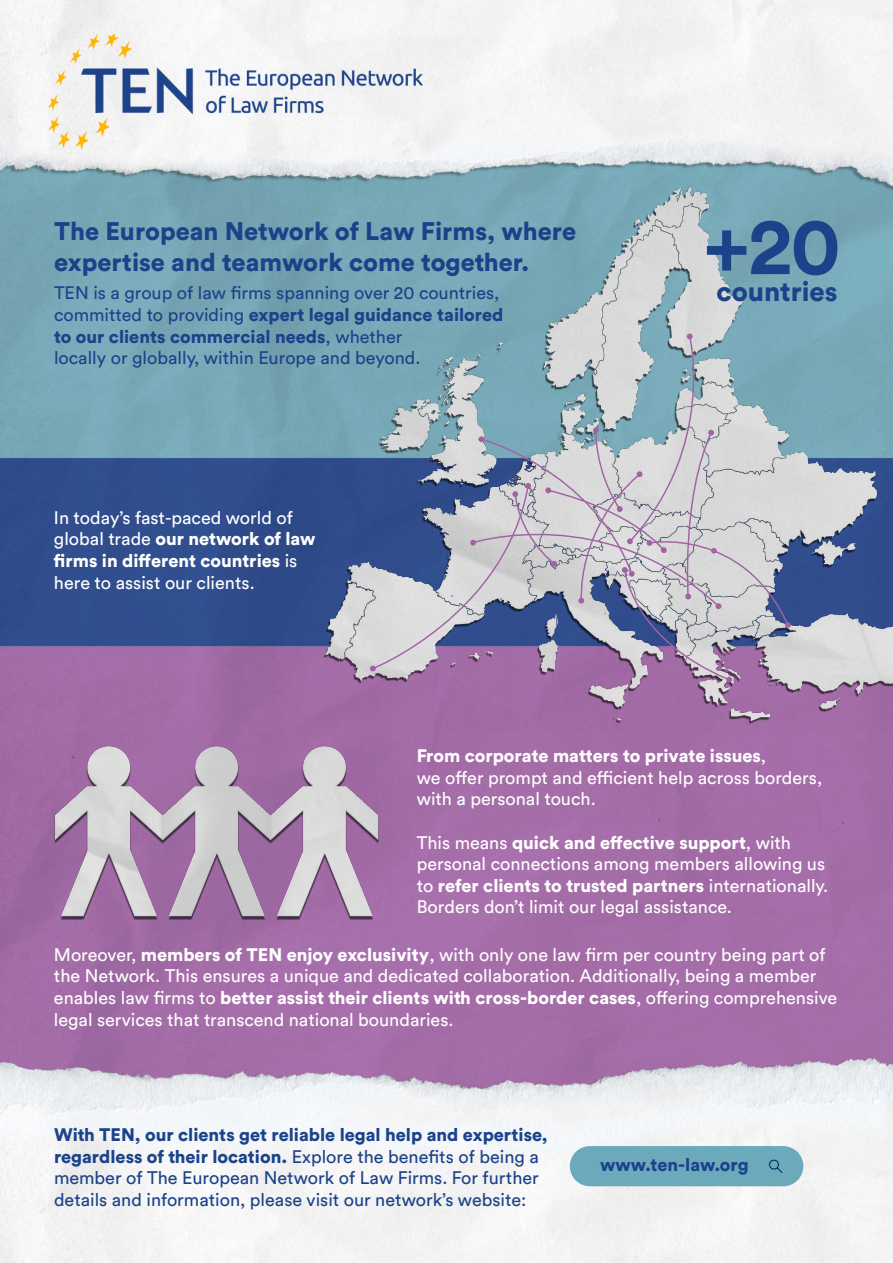
<style>
.page{position:relative;width:893px;height:1263px;background:#fff}
.page>*{position:absolute;margin:0;border:0;box-sizing:border-box;transform-origin:0 0}
.t1{font:700 80.4px "Circular Std";color:#1b438a}
.t2{font:900 27.3px "Circular Std";color:#1b438a}
.t3{font:900 25.2px/30.3px "Circular Std";color:#1b438a}
.t4{font:18px/21.6px "Circular Std";color:#fff}
.t5{font:18px/21.6px "Circular Std";color:#1b438a}
.t6{font:900 18px "Circular Std";color:#1b438a}
.s1{font-weight:900}
</style>
<div class="page">
<img style="left:0;top:0;width:893px;height:1263px">
<img style="left:48px;top:34px;width:374px;height:116px">
<img style="left:40px;top:732px;width:353px;height:198px">
<div style="left:570px;top:1146px;width:233px;height:40px;background:#6caabb;border-radius:20px"></div>
<svg style="left:769px;top:1159px;width:14px;height:14px"></svg>
<img style="left:270px;top:176px;width:623px;height:555px">
<svg style="left:370px;top:334px;width:421px;height:349px;background:#a4acbd"></svg>
<h3 class="t3" style="left:54px;top:216px;width:524px">The European Network of Law Firms, where expertise and teamwork come together.</h3>
<p class="t5" style="left:54px;top:282px;width:451px">TEN is a group of law firms spanning over 20 countries, committed to providing <span class="s1">expert legal guidance tailored to our clients commercial needs</span>, whether<br>locally or globally, within Europe and beyond.</p>
<p class="t4" style="left:54px;top:506px;width:263px">In today’s fast-paced world of global trade <span class="s1">our network of law firms in different countries</span> is here to assist our clients.</p>
<h1 class="t1" style="left:703px;top:194px;width:139px">+20</h1>
<h2 class="t2" style="left:716px;top:273px;width:123px">countries</h2>
<p class="t4" style="left:417px;top:745px;width:407px"><span class="s1">From corporate matters to private issues</span>,<br>we offer prompt and efficient help across borders, with a personal touch.</p>
<p class="t4" style="left:417px;top:831px;width:413px">This means <span class="s1">quick and effective support</span>, with personal connections among members allowing us to <span class="s1">refer clients to trusted partners</span> internationally.<br>Borders don’t limit our legal assistance.</p>
<p class="t4" style="left:54px;top:943px;width:785px">Moreover, <span class="s1">members of TEN enjoy exclusivity</span>, with only one law firm per country being part of the Network. This ensures a unique and dedicated collaboration. Additionally, being a member enables law firms to <span class="s1">better assist their clients with cross-border cases</span>, offering comprehensive legal services that transcend national boundaries.</p>
<p class="t5" style="left:54px;top:1123px;width:495px"><span class="s1">With TEN, our clients get reliable legal help and expertise, regardless of their location.</span> Explore the benefits of being a member of The European Network of Law Firms. For further details and information, please visit our network’s website:</p>
<p class="t6" style="left:600px;top:1153px;width:150px">www.ten-law.org</p>
</div>
